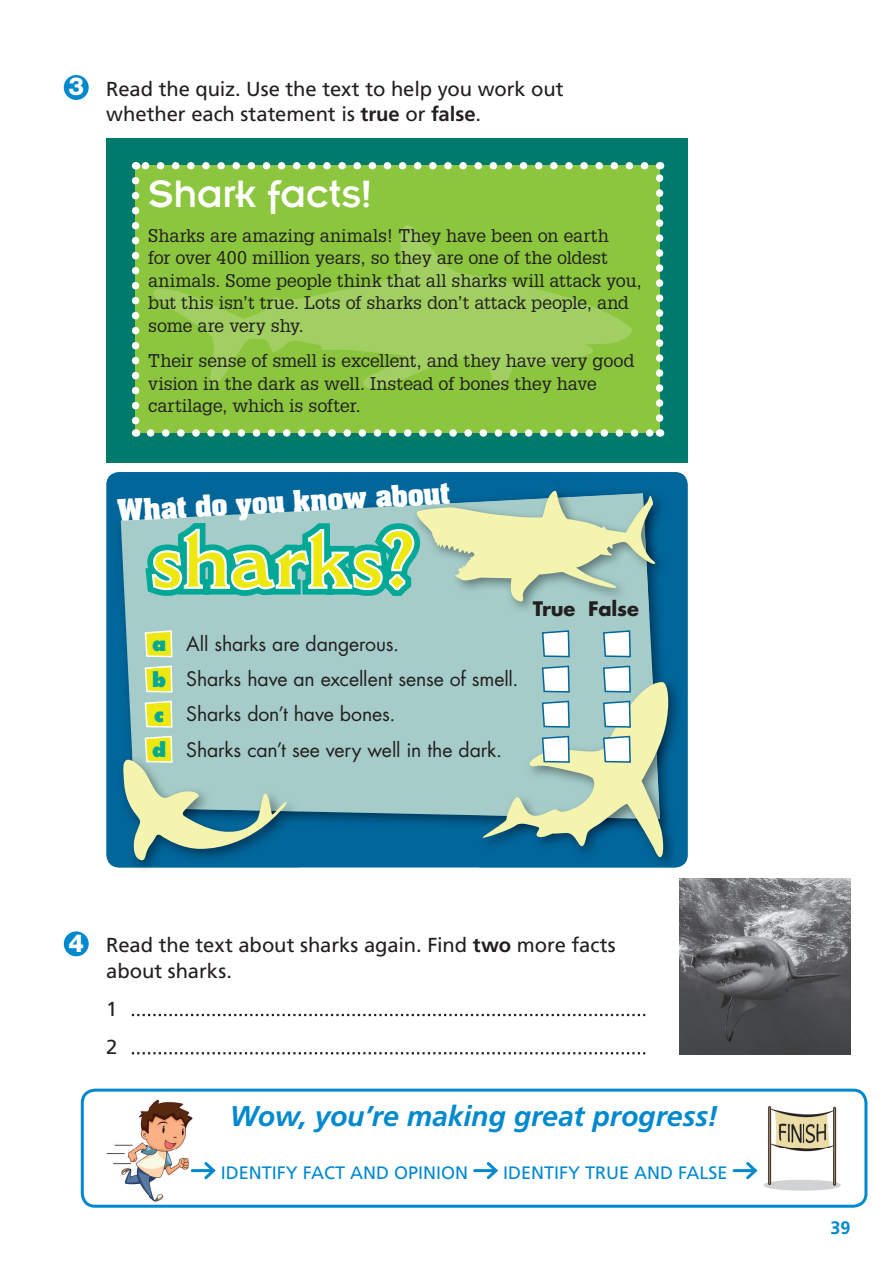
<style>
.page{position:relative;width:893px;height:1263px;background:#fff}
.page>*{position:absolute;margin:0;border:0;box-sizing:border-box;transform-origin:0 0}
.t1{font:42px "Insignia LT Std";letter-spacing:-.01em;color:#fff}
.t2{font:italic 700 28.5px "Frutiger LT Std";letter-spacing:-.005em;color:#0089cf}
.t3{font:700 25.5px "Aachen Std";color:#fff}
.t4{font:800 24.75px "Helvetica Neue LT Std";color:#fff}
.t5{font:20.25px/25.5px "Frutiger LT Std";letter-spacing:-.005em;color:#231f20}
.t6{font:19.5px/35.2px "Futura Std";letter-spacing:-.005em;color:#231f20}
.t7{font:700 19.5px "Futura Std";letter-spacing:-.01em;color:#231f20}
.t8{font:800 19.5px "Futura Std";color:#00a895}
.t9{font:18px/22.5px "Glypha LT Std";letter-spacing:-.005em;color:#231f20}
.t10{font:18px "Frutiger LT Std";color:#0089cf}
.t11{font:700 18px "Frutiger LT Std";color:#0089cf}
.s1{font-weight:700}
</style>
<div class="page">
<div style="left:64px;top:75px;width:25px;height:25px;background:#0089cf;border-radius:50%"></div>
<svg style="left:132px;top:1014px;width:513px;height:2px"></svg>
<svg style="left:132px;top:1052px;width:513px;height:2px"></svg>
<div style="left:64px;top:931px;width:25px;height:25px;background:#0089cf;border-radius:50%"></div>
<img style="left:679px;top:878px;width:171px;height:176px">
<div style="left:106px;top:472px;width:582px;height:395px;background:#01669a;border-radius:13px"></div>
<div style="left:121px;top:519px;width:539px;height:300px;background:#a5ccc9"></div>
<img style="left:649px;top:500px;width:12px;height:114px">
<div style="left:412px;top:603px;width:237px;height:11px;background:#a5ccc9"></div>
<img style="left:118px;top:755px;width:182px;height:114px">
<img style="left:291px;top:755px;width:9px;height:56px">
<img style="left:479px;top:687px;width:203px;height:181px">
<svg style="left:138px;top:490px;width:519px;height:113px"></svg>
<svg style="left:122px;top:735px;width:169px;height:125px"></svg>
<svg style="left:144px;top:700px;width:29px;height:28px"></svg>
<svg style="left:144px;top:665px;width:29px;height:28px"></svg>
<svg style="left:144px;top:629px;width:29px;height:29px"></svg>
<div style="left:106px;top:138px;width:582px;height:324px;background:#007a6a"></div>
<div style="left:136px;top:166px;width:524px;height:267px;background:#8bc63e"></div>
<svg style="left:151px;top:429px;width:501px;height:8px"></svg>
<svg style="left:143px;top:162px;width:502px;height:8px"></svg>
<svg style="left:132px;top:181px;width:7px;height:256px"></svg>
<svg style="left:656px;top:162px;width:7px;height:256px"></svg>
<svg style="left:153px;top:225px;width:479px;height:164px"></svg>
<svg style="left:541px;top:629px;width:30px;height:29px"></svg>
<svg style="left:602px;top:629px;width:30px;height:29px"></svg>
<svg style="left:482px;top:665px;width:189px;height:199px"></svg>
<img style="left:764px;top:1106px;width:77px;height:85px">
<img style="left:106px;top:1099px;width:89px;height:103px">
<hr style="left:192px;top:1169px;width:22px;height:3px;background:#0089cf">
<svg style="left:202px;top:1162px;width:14px;height:18px"></svg>
<hr style="left:475px;top:1169px;width:21px;height:3px;background:#0089cf">
<svg style="left:484px;top:1162px;width:14px;height:18px"></svg>
<hr style="left:734px;top:1169px;width:21px;height:3px;background:#0089cf">
<svg style="left:743px;top:1162px;width:15px;height:18px"></svg>
<div style="left:81px;top:1089px;width:786px;height:119px;border:3px solid #0089cf;border-radius:13px"></div>
<h3 class="t4" style="left:68px;top:72px;width:17px">3</h3>
<p class="t5" style="left:106px;top:76px;width:459px">Read the quiz. Use the text to help you work out whether each statement is <span class="s1">true</span> or <span class="s1">false</span>.</p>
<h1 class="t1" style="left:148px;top:172px;width:225px">Shark facts!</h1>
<p class="t9" style="left:148px;top:224px;width:495px">Sharks are amazing animals! They have been on earth<br>for over 400 million years, so they are one of the oldest animals. Some people think that all sharks will attack you, but this isn’t true. Lots of sharks don’t attack people, and some are very shy.</p>
<p class="t9" style="left:148px;top:349px;width:488px">Their sense of smell is excellent, and they have very good vision in the dark as well. Instead of bones they have cartilage, which is softer.</p>
<h3 class="t3" style="left:117px;top:492px;width:334px;rotate:-3deg">What do you know about</h3>
<p class="t8" style="left:152px;top:631px;width:16px">a</p>
<p class="t8" style="left:152px;top:667px;width:16px">b</p>
<p class="t8" style="left:154px;top:702px;width:12px">c</p>
<p class="t8" style="left:152px;top:737px;width:16px">d</p>
<p class="t6" style="left:186px;top:626px;width:334px">All sharks are dangerous.<br>Sharks have an excellent sense of smell.<br>Sharks don’t have bones.<br>Sharks can’t see very well in the dark.</p>
<p class="t7" style="left:533px;top:595px;width:108px">True False</p>
<h3 class="t4" style="left:68px;top:928px;width:17px">4</h3>
<p class="t5" style="left:106px;top:933px;width:511px">Read the text about sharks again. Find <span class="s1">two</span> more facts about sharks.</p>
<p class="t5" style="left:106px;top:990px;width:13px;line-height:38.2px">1<br>2</p>
<h2 class="t2" style="left:230px;top:1099px;width:490px">Wow, you’re making great progress!</h2>
<p class="t10" style="left:221px;top:1162px;width:249px">IDENTIFY FACT AND OPINION</p>
<p class="t10" style="left:503px;top:1162px;width:226px">IDENTIFY TRUE AND FALSE</p>
<p class="t11" style="left:830px;top:1217px;width:22px">39</p>
</div>
